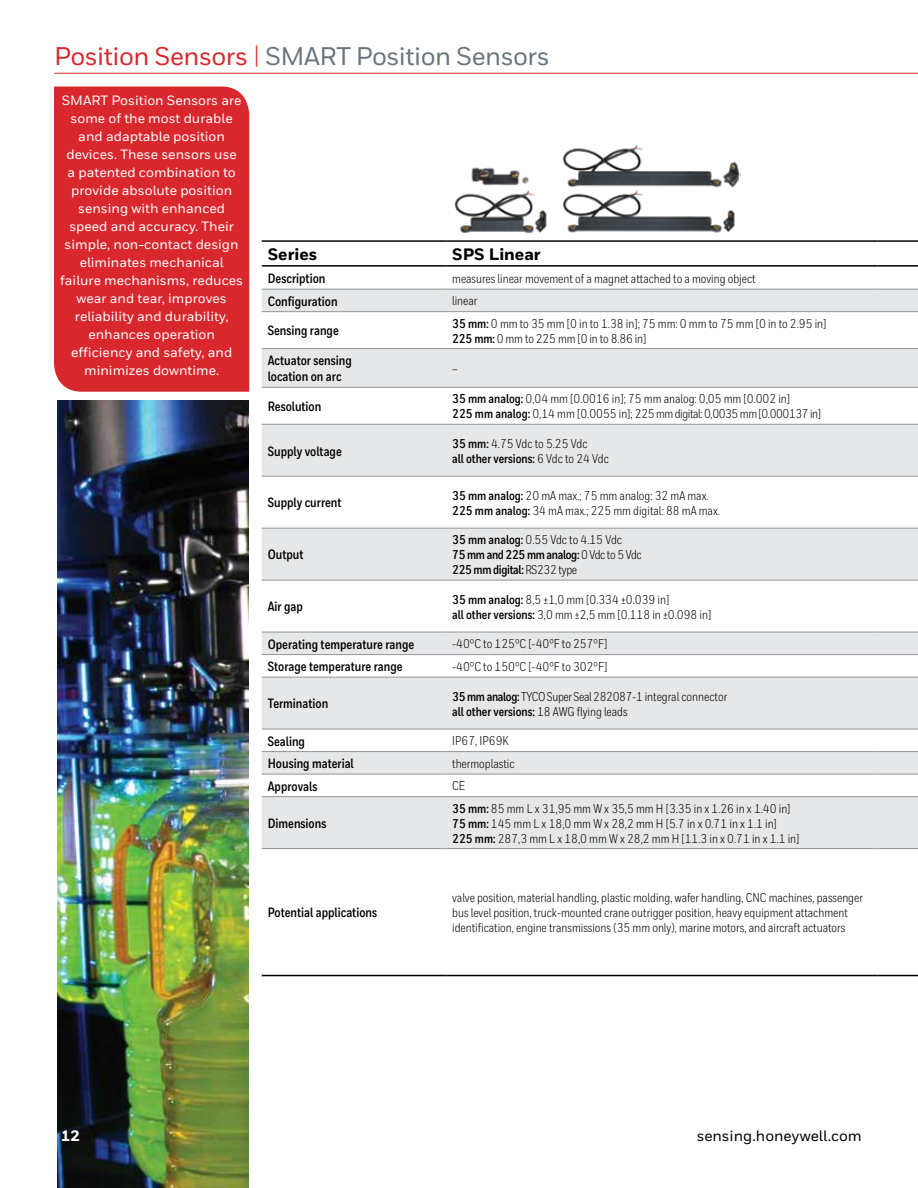
<style>
.page{position:relative;width:918px;height:1188px;background:#fff}
.page>*{position:absolute;margin:0;border:0;box-sizing:border-box;transform-origin:0 0}
.t1{font:500 25.5px "Honeywell Sans";letter-spacing:-.02em;color:#6a747b}
.t2{font:800 16.5px "Honeywell Sans";color:#000}
.t3{font:500 15px "Honeywell Sans";color:#000}
.t4{font:800 15px "Honeywell Sans";color:#fff}
.t5{font:500 13.5px/18px "Honeywell Sans";color:#fff;text-align:center}
.t6{font:700 13.5px/16.2px "Honeywell Cond";color:#000}
.t7{font:12.75px/15px "Honeywell Cond";color:#000}
.t8{font:700 12.75px/15px "Honeywell Cond";letter-spacing:-.025em;color:#000}
.s1{color:#d9272e}
.s2{font-weight:400;color:#d9272e}
.s3{font-weight:700}
.s4{font-weight:400}
</style>
<div class="page">
<div style="left:54px;top:86px;width:196px;height:306px;background:#d9272e"></div>
<svg style="left:262px;top:290px;width:656px;height:558px;fill:#e6e7e8"></svg>
<hr style="left:262px;top:240px;width:184px;height:2px;background:#000">
<hr style="left:446px;top:240px;width:431px;height:2px;background:#000">
<hr style="left:877px;top:240px;width:41px;height:2px;background:#000">
<hr style="left:262px;top:265px;width:184px;height:2px;background:#000">
<hr style="left:446px;top:265px;width:431px;height:2px;background:#000">
<hr style="left:877px;top:265px;width:41px;height:2px;background:#000">
<hr style="left:262px;top:289px;width:184px;height:1px;background:#939598">
<hr style="left:446px;top:289px;width:431px;height:1px;background:#939598">
<hr style="left:877px;top:289px;width:41px;height:1px;background:#939598">
<hr style="left:262px;top:311px;width:184px;height:1px;background:#939598">
<hr style="left:446px;top:311px;width:431px;height:1px;background:#939598">
<hr style="left:877px;top:311px;width:41px;height:1px;background:#939598">
<hr style="left:262px;top:348px;width:184px;height:1px;background:#939598">
<hr style="left:446px;top:348px;width:431px;height:1px;background:#939598">
<hr style="left:877px;top:348px;width:41px;height:1px;background:#939598">
<hr style="left:262px;top:387px;width:184px;height:1px;background:#939598">
<hr style="left:446px;top:387px;width:431px;height:1px;background:#939598">
<hr style="left:877px;top:387px;width:41px;height:1px;background:#939598">
<hr style="left:262px;top:424px;width:184px;height:1px;background:#939598">
<hr style="left:446px;top:424px;width:431px;height:1px;background:#939598">
<hr style="left:877px;top:424px;width:41px;height:1px;background:#939598">
<hr style="left:262px;top:476px;width:184px;height:1px;background:#939598">
<hr style="left:446px;top:476px;width:431px;height:1px;background:#939598">
<hr style="left:877px;top:476px;width:41px;height:1px;background:#939598">
<hr style="left:262px;top:528px;width:184px;height:1px;background:#939598">
<hr style="left:446px;top:528px;width:431px;height:1px;background:#939598">
<hr style="left:877px;top:528px;width:41px;height:1px;background:#939598">
<hr style="left:262px;top:580px;width:184px;height:1px;background:#939598">
<hr style="left:446px;top:580px;width:431px;height:1px;background:#939598">
<hr style="left:877px;top:580px;width:41px;height:1px;background:#939598">
<hr style="left:262px;top:632px;width:184px;height:1px;background:#939598">
<hr style="left:446px;top:632px;width:431px;height:1px;background:#939598">
<hr style="left:877px;top:632px;width:41px;height:1px;background:#939598">
<hr style="left:262px;top:654px;width:184px;height:1px;background:#939598">
<hr style="left:446px;top:654px;width:431px;height:1px;background:#939598">
<hr style="left:877px;top:654px;width:41px;height:1px;background:#939598">
<hr style="left:262px;top:677px;width:184px;height:1px;background:#939598">
<hr style="left:446px;top:677px;width:431px;height:1px;background:#939598">
<hr style="left:877px;top:677px;width:41px;height:1px;background:#939598">
<hr style="left:262px;top:729px;width:184px;height:1px;background:#939598">
<hr style="left:446px;top:729px;width:431px;height:1px;background:#939598">
<hr style="left:877px;top:729px;width:41px;height:1px;background:#939598">
<hr style="left:262px;top:751px;width:184px;height:1px;background:#939598">
<hr style="left:446px;top:751px;width:431px;height:1px;background:#939598">
<hr style="left:877px;top:751px;width:41px;height:1px;background:#939598">
<hr style="left:262px;top:774px;width:184px;height:1px;background:#939598">
<hr style="left:446px;top:774px;width:431px;height:1px;background:#939598">
<hr style="left:877px;top:774px;width:41px;height:1px;background:#939598">
<hr style="left:262px;top:796px;width:184px;height:1px;background:#939598">
<hr style="left:446px;top:796px;width:431px;height:1px;background:#939598">
<hr style="left:877px;top:796px;width:41px;height:1px;background:#939598">
<hr style="left:262px;top:975px;width:184px;height:1px;background:#000">
<hr style="left:446px;top:975px;width:431px;height:1px;background:#000">
<hr style="left:877px;top:975px;width:41px;height:1px;background:#000">
<hr style="left:262px;top:848px;width:184px;height:1px;background:#939598">
<hr style="left:446px;top:848px;width:431px;height:1px;background:#939598">
<hr style="left:877px;top:848px;width:41px;height:1px;background:#939598">
<img style="left:57px;top:400px;width:191px;height:788px">
<img style="left:454px;top:167px;width:93px;height:67px">
<img style="left:563px;top:145px;width:177px;height:88px">
<hr style="left:54px;top:73px;width:864px;height:1px;background:#d9272e">
<h1 class="t1" style="left:54px;top:41px;width:497px"><span class="s1">Position Sensors</span> <span class="s2">|</span> SMART Position Sensors</h1>
<p class="t5" style="left:60px;top:92px;width:185px">SMART Position Sensors are some of the most durable and adaptable position devices. These sensors use<br>a patented combination to provide absolute position sensing with enhanced speed and accuracy. Their simple, non-contact design eliminates mechanical failure mechanisms, reduces wear and tear, improves reliability and durability, enhances operation efficiency and safety, and minimizes downtime.</p>
<p class="t2" style="left:268px;top:244px;width:51px">Series</p>
<p class="t2" style="left:452px;top:244px;width:90px">SPS Linear</p>
<p class="t6" style="left:268px;top:271px;width:59px">Description</p>
<p class="t7" style="left:452px;top:271px;width:305px">measures linear movement of a magnet attached to a moving object</p>
<p class="t6" style="left:268px;top:293px;width:71px">Configuration</p>
<p class="t7" style="left:452px;top:293px;width:27px">linear</p>
<p class="t6" style="left:268px;top:323px;width:73px">Sensing range</p>
<p class="t7" style="left:452px;top:316px;width:376px"><span class="s3">35 mm:</span> 0 mm to 35 mm [0 in to 1.38 in]; 75 mm: 0 mm to 75 mm [0 in to 2.95 in]<br><span class="s3">225 mm:</span> 0 mm to 225 mm [0 in to 8.86 in]</p>
<p class="t6" style="left:268px;top:353px;width:86px">Actuator sensing location on arc</p>
<p class="t7" style="left:452px;top:361px;width:7px">–</p>
<p class="t6" style="left:268px;top:399px;width:55px">Resolution</p>
<p class="t7" style="left:452px;top:391px;width:370px"><span class="s3">35 mm analog:</span> 0,04 mm [0.0016 in]; 75 mm analog: 0,05 mm [0.002 in]<br><span class="s3">225 mm analog:</span> 0,14 mm [0.0055 in]; 225 mm digital: 0,0035 mm [0.000137 in]</p>
<p class="t6" style="left:268px;top:443px;width:76px">Supply voltage</p>
<p class="t7" style="left:452px;top:436px;width:158px"><span class="s3">35 mm:</span> 4.75 Vdc to 5.25 Vdc<br><span class="s3">all other versions:</span> 6 Vdc to 24 Vdc</p>
<p class="t6" style="left:268px;top:495px;width:75px">Supply current</p>
<p class="t7" style="left:452px;top:488px;width:269px"><span class="s3">35 mm analog:</span> 20 mA max.; 75 mm analog: 32 mA max.<br><span class="s3">225 mm analog:</span> 34 mA max.; 225 mm digital: 88 mA max.</p>
<p class="t6" style="left:268px;top:547px;width:37px">Output</p>
<p class="t8" style="left:452px;top:532px;width:191px">35 mm analog: <span class="s4">0.55 Vdc to 4.15 Vdc<br></span>75 mm and 225 mm analog: <span class="s4">0 Vdc to 5 Vdc<br></span>225 mm digital: <span class="s4">RS232 type</span></p>
<p class="t6" style="left:268px;top:599px;width:37px">Air gap</p>
<p class="t7" style="left:452px;top:592px;width:261px"><span class="s3">35 mm analog:</span> 8,5 ±1,0 mm [0.334 ±0.039 in]<br><span class="s3">all other versions:</span> 3,0 mm ±2,5 mm [0.118 in ±0.098 in]</p>
<p class="t6" style="left:268px;top:636px;width:148px">Operating temperature range</p>
<p class="t7" style="left:452px;top:636px;width:157px">-40°C to 125°C [-40°F to 257°F]</p>
<p class="t6" style="left:268px;top:659px;width:136px">Storage temperature range</p>
<p class="t7" style="left:452px;top:659px;width:157px">-40°C to 150°C [-40°F to 302°F]</p>
<p class="t6" style="left:268px;top:696px;width:62px">Termination</p>
<p class="t7" style="left:452px;top:689px;width:276px"><span class="s3">35 mm analog:</span> TYCO Super Seal 282087-1 integral connector <span class="s3">all other versions:</span> 18 AWG flying leads</p>
<p class="t6" style="left:268px;top:733px;width:39px">Sealing</p>
<p class="t7" style="left:452px;top:733px;width:58px">IP67, IP69K</p>
<p class="t6" style="left:268px;top:756px;width:88px">Housing material</p>
<p class="t7" style="left:452px;top:756px;width:64px">thermoplastic</p>
<p class="t6" style="left:268px;top:778px;width:51px">Approvals</p>
<p class="t7" style="left:452px;top:778px;width:15px">CE</p>
<p class="t6" style="left:268px;top:815px;width:60px">Dimensions</p>
<p class="t7" style="left:452px;top:801px;width:349px"><span class="s3">35 mm:</span> 85 mm L x 31,95 mm W x 35,5 mm H [3.35 in x 1.26 in x 1.40 in]<br><span class="s3">75 mm:</span> 145 mm L x 18,0 mm W x 28,2 mm H [5.7 in x 0.71 in x 1.1 in]<br><span class="s3">225 mm:</span> 287,3 mm L x 18,0 mm W x 28,2 mm H [11.3 in x 0.71 in x 1.1 in]</p>
<p class="t6" style="left:268px;top:905px;width:111px">Potential applications</p>
<p class="t7" style="left:452px;top:890px;width:412px">valve position, material handling, plastic molding, wafer handling, CNC machines, passenger bus level position, truck-mounted crane outrigger position, heavy equipment attachment identification, engine transmissions (35 mm only), marine motors, and aircraft actuators</p>
<p class="t4" style="left:61px;top:1127px;width:20px">12</p>
<p class="t3" style="left:697px;top:1127px;width:167px">sensing.honeywell.com</p>
</div>
